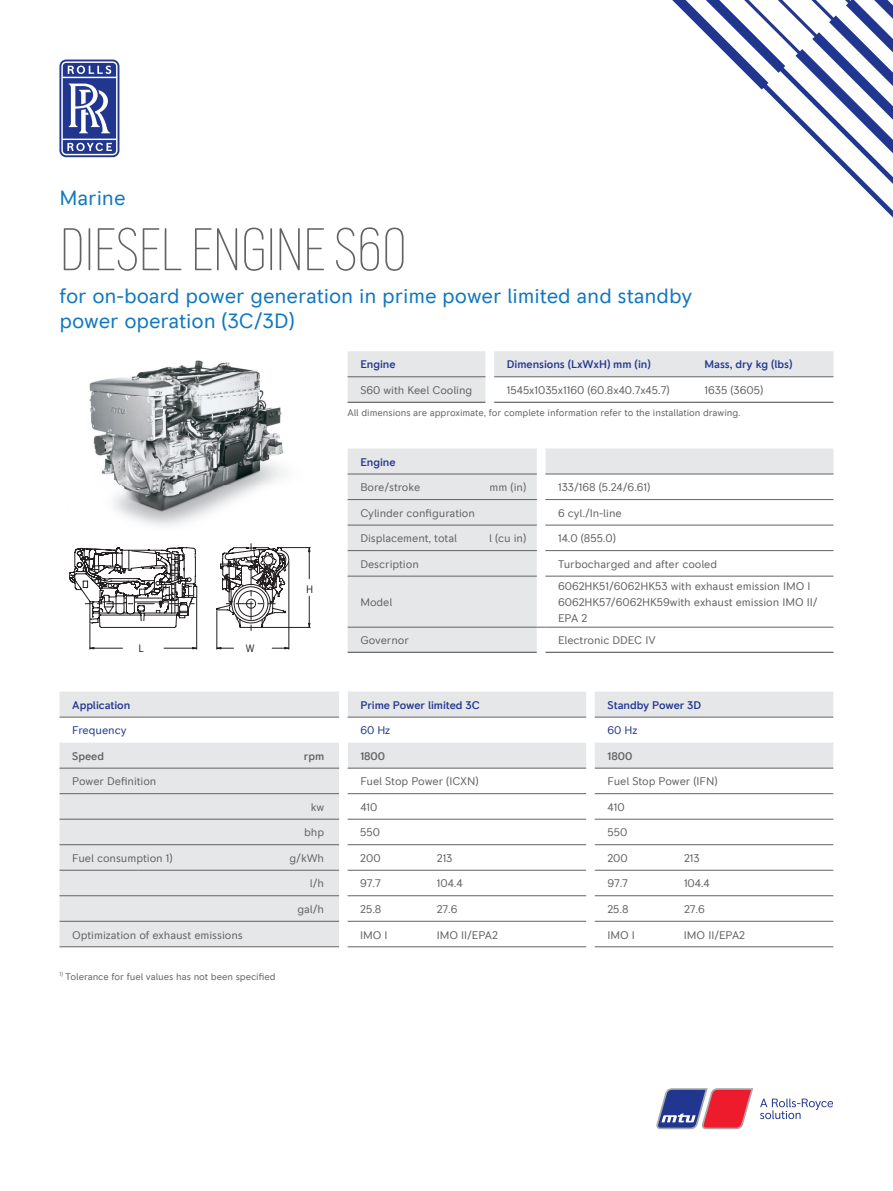
<style>
.page{position:relative;width:893px;height:1191px;background:#fff}
.page>*{position:absolute;margin:0;border:0;box-sizing:border-box;transform-origin:0 0}
.t1{font:200 condensed 60px "RR Pioneer";letter-spacing:-.015em;color:#636366}
.t2{font:21px/25.2px "RR Pioneer";letter-spacing:-.005em;color:#1077be}
.t3{font:11.25px/16.2px "RR Pioneer";letter-spacing:-.005em;color:#636366}
.t4{font:500 11.25px "RR Pioneer";letter-spacing:-.005em;color:#21378f}
.t5{font:11.25px "RR Pioneer";letter-spacing:-.005em;color:#21378f}
.t6{font:500 11.25px "RR Pioneer";letter-spacing:-.005em;color:#636366}
.t7{font:11.25px "Corporate S";color:#231f20}
.t8{font:9.75px "RR Pioneer";letter-spacing:-.005em;color:#636366}
</style>
<div class="page">
<svg style="left:672px;top:0;width:221px;height:217px"></svg>
<svg style="left:60px;top:691px;width:773px;height:255px;fill:#e6e7e9"></svg>
<svg style="left:339px;top:691px;width:256px;height:255px"></svg>
<hr style="left:60px;top:717px;width:279px;height:1px;background:#636366">
<hr style="left:348px;top:717px;width:238px;height:1px;background:#636366">
<hr style="left:595px;top:717px;width:238px;height:1px;background:#636366">
<hr style="left:60px;top:768px;width:279px;height:1px;background:#636366">
<hr style="left:60px;top:793px;width:279px;height:1px;background:#636366">
<hr style="left:60px;top:819px;width:279px;height:1px;background:#636366">
<hr style="left:348px;top:819px;width:238px;height:1px;background:#636366">
<hr style="left:595px;top:819px;width:238px;height:1px;background:#636366">
<hr style="left:60px;top:946px;width:279px;height:1px;background:#636366">
<hr style="left:348px;top:946px;width:238px;height:1px;background:#636366">
<hr style="left:595px;top:946px;width:238px;height:1px;background:#636366">
<hr style="left:60px;top:844px;width:279px;height:1px;background:#636366">
<hr style="left:348px;top:844px;width:238px;height:1px;background:#636366">
<hr style="left:595px;top:844px;width:238px;height:1px;background:#636366">
<hr style="left:60px;top:870px;width:279px;height:1px;background:#636366">
<hr style="left:348px;top:870px;width:238px;height:1px;background:#636366">
<hr style="left:595px;top:870px;width:238px;height:1px;background:#636366">
<hr style="left:60px;top:895px;width:279px;height:1px;background:#636366">
<hr style="left:348px;top:895px;width:238px;height:1px;background:#636366">
<hr style="left:595px;top:895px;width:238px;height:1px;background:#636366">
<hr style="left:60px;top:921px;width:279px;height:1px;background:#636366">
<hr style="left:348px;top:921px;width:238px;height:1px;background:#636366">
<hr style="left:595px;top:921px;width:238px;height:1px;background:#636366">
<hr style="left:348px;top:793px;width:238px;height:1px;background:#636366">
<hr style="left:595px;top:793px;width:238px;height:1px;background:#636366">
<hr style="left:348px;top:768px;width:238px;height:1px;background:#636366">
<hr style="left:595px;top:768px;width:238px;height:1px;background:#636366">
<svg style="left:348px;top:351px;width:485px;height:52px"></svg>
<svg style="left:348px;top:448px;width:485px;height:203px"></svg>
<hr style="left:348px;top:474px;width:189px;height:1px;background:#636366">
<hr style="left:545px;top:474px;width:288px;height:1px;background:#636366">
<hr style="left:348px;top:499px;width:189px;height:1px;background:#636366">
<hr style="left:545px;top:499px;width:288px;height:1px;background:#636366">
<hr style="left:348px;top:525px;width:189px;height:1px;background:#636366">
<hr style="left:545px;top:525px;width:288px;height:1px;background:#636366">
<hr style="left:348px;top:550px;width:189px;height:1px;background:#636366">
<hr style="left:545px;top:550px;width:288px;height:1px;background:#636366">
<hr style="left:348px;top:576px;width:189px;height:1px;background:#636366">
<hr style="left:545px;top:576px;width:288px;height:1px;background:#636366">
<hr style="left:348px;top:627px;width:189px;height:1px;background:#636366">
<hr style="left:545px;top:627px;width:288px;height:1px;background:#636366">
<hr style="left:348px;top:651px;width:189px;height:2px;background:#636366">
<hr style="left:545px;top:651px;width:288px;height:2px;background:#636366">
<svg style="left:537px;top:448px;width:8px;height:203px"></svg>
<svg style="left:59px;top:60px;width:60px;height:97px"></svg>
<svg style="left:760px;top:1098px;width:73px;height:21px"></svg>
<svg style="left:656px;top:1088px;width:97px;height:41px"></svg>
<img style="left:89px;top:360px;width:195px;height:166px">
<svg style="left:69px;top:543px;width:242px;height:107px"></svg>
<h2 class="t2" style="left:60px;top:186px;width:68px">Marine</h2>
<h1 class="t1" style="left:60px;top:216px;width:349px">DIESEL ENGINE S60</h1>
<h2 class="t2" style="left:60px;top:283px;width:634px">for on-board power generation in prime power limited and standby power operation (3C/3D)</h2>
<p class="t7" style="left:139px;top:641px;width:7px">L</p>
<p class="t7" style="left:246px;top:641px;width:10px">W</p>
<p class="t7" style="left:306px;top:583px;width:9px">H</p>
<p class="t4" style="left:360px;top:358px;width:37px">Engine</p>
<p class="t4" style="left:507px;top:358px;width:145px">Dimensions (LxWxH) mm (in)</p>
<p class="t4" style="left:705px;top:358px;width:89px">Mass, dry kg (lbs)</p>
<p class="t3" style="left:360px;top:382px;width:114px">S60 with Keel Cooling</p>
<p class="t3" style="left:507px;top:382px;width:164px">1545x1035x1160 (60.8x40.7x45.7)</p>
<p class="t3" style="left:705px;top:382px;width:60px">1635 (3605)</p>
<p class="t8" style="left:348px;top:407px;width:394px">All dimensions are approximate, for complete information refer to the installation drawing.</p>
<p class="t4" style="left:360px;top:455px;width:37px">Engine</p>
<p class="t3" style="left:360px;top:479px;width:61px">Bore/stroke</p>
<p class="t3" style="left:490px;top:479px;width:38px">mm (in)</p>
<p class="t3" style="left:558px;top:479px;width:94px">133/168 (5.24/6.61)</p>
<p class="t3" style="left:360px;top:505px;width:116px">Cylinder configuration</p>
<p class="t3" style="left:558px;top:505px;width:65px">6 cyl./In-line</p>
<p class="t3" style="left:360px;top:530px;width:98px">Displacement, total</p>
<p class="t3" style="left:489px;top:530px;width:39px">l (cu in)</p>
<p class="t3" style="left:558px;top:530px;width:59px">14.0 (855.0)</p>
<p class="t3" style="left:360px;top:556px;width:60px">Description</p>
<p class="t3" style="left:558px;top:556px;width:161px">Turbocharged and after cooled</p>
<p class="t3" style="left:360px;top:594px;width:33px">Model</p>
<p class="t3" style="left:558px;top:578px;width:261px">6062HK51/6062HK53 with exhaust emission IMO I<br>6062HK57/6062HK59with exhaust emission IMO II/<br>EPA 2</p>
<p class="t3" style="left:360px;top:632px;width:50px">Governor</p>
<p class="t3" style="left:558px;top:632px;width:99px">Electronic DDEC IV</p>
<p class="t4" style="left:72px;top:698px;width:60px">Application</p>
<p class="t4" style="left:360px;top:698px;width:121px">Prime Power limited 3C</p>
<p class="t4" style="left:607px;top:698px;width:95px">Standby Power 3D</p>
<p class="t5" style="left:72px;top:724px;width:56px">Frequency</p>
<p class="t5" style="left:360px;top:724px;width:32px">60 Hz</p>
<p class="t5" style="left:607px;top:724px;width:32px">60 Hz</p>
<p class="t6" style="left:72px;top:749px;width:33px">Speed</p>
<p class="t6" style="left:304px;top:749px;width:22px">rpm</p>
<p class="t6" style="left:360px;top:749px;width:26px">1800</p>
<p class="t6" style="left:607px;top:749px;width:26px">1800</p>
<p class="t3" style="left:72px;top:773px;width:86px">Power Definition</p>
<p class="t3" style="left:360px;top:773px;width:120px">Fuel Stop Power (ICXN)</p>
<p class="t3" style="left:607px;top:773px;width:112px">Fuel Stop Power (IFN)</p>
<p class="t3" style="left:311px;top:799px;width:15px">kw</p>
<p class="t3" style="left:360px;top:799px;width:19px">410</p>
<p class="t3" style="left:607px;top:799px;width:19px">410</p>
<p class="t3" style="left:304px;top:824px;width:22px">bhp</p>
<p class="t3" style="left:360px;top:824px;width:21px">550</p>
<p class="t3" style="left:607px;top:824px;width:21px">550</p>
<p class="t3" style="left:72px;top:850px;width:102px">Fuel consumption 1)</p>
<p class="t3" style="left:289px;top:850px;width:36px">g/kWh</p>
<p class="t3" style="left:360px;top:850px;width:22px">200</p>
<p class="t3" style="left:437px;top:850px;width:17px">213</p>
<p class="t3" style="left:607px;top:850px;width:22px">200</p>
<p class="t3" style="left:684px;top:850px;width:17px">213</p>
<p class="t3" style="left:310px;top:875px;width:16px">l/h</p>
<p class="t3" style="left:360px;top:875px;width:22px">97.7</p>
<p class="t3" style="left:437px;top:875px;width:27px">104.4</p>
<p class="t3" style="left:607px;top:875px;width:22px">97.7</p>
<p class="t3" style="left:684px;top:875px;width:27px">104.4</p>
<p class="t3" style="left:297px;top:901px;width:28px">gal/h</p>
<p class="t3" style="left:360px;top:901px;width:23px">25.8</p>
<p class="t3" style="left:437px;top:901px;width:22px">27.6</p>
<p class="t3" style="left:607px;top:901px;width:23px">25.8</p>
<p class="t3" style="left:684px;top:901px;width:22px">27.6</p>
<p class="t3" style="left:72px;top:926px;width:172px">Optimization of exhaust emissions</p>
<p class="t3" style="left:360px;top:926px;width:29px">IMO I</p>
<p class="t3" style="left:437px;top:926px;width:63px">IMO II/EPA2</p>
<p class="t3" style="left:607px;top:926px;width:29px">IMO I</p>
<p class="t3" style="left:684px;top:926px;width:63px">IMO II/EPA2</p>
<p class="t8" style="left:60px;top:970px;width:217px"><sup>1)</sup> Tolerance for fuel values has not been specified</p>
</div>
